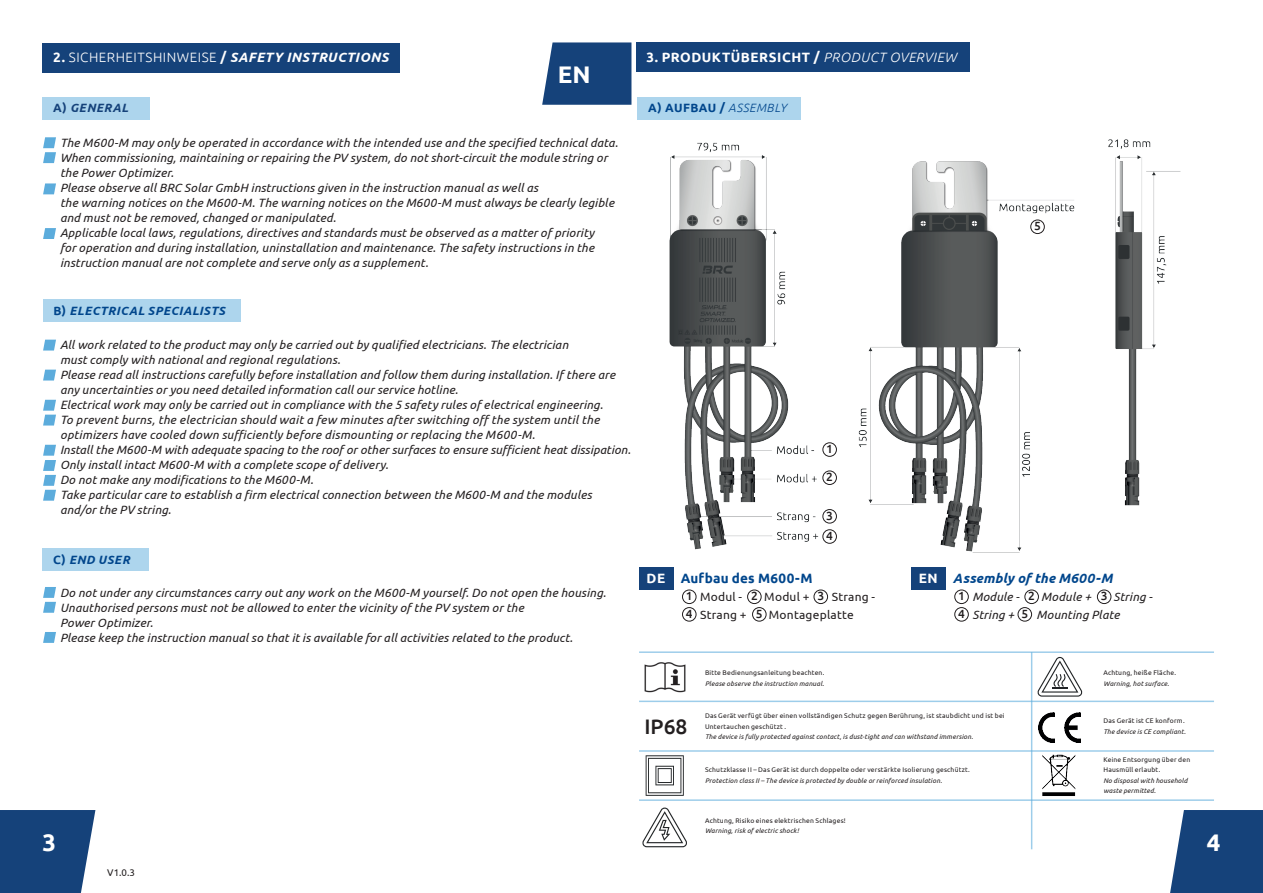
<style>
.page{position:relative;width:1263px;height:893px;background:#fff}
.page>*{position:absolute;margin:0;border:0;box-sizing:border-box;transform-origin:0 0}
.t1{font:700 24px "Ubuntu";color:#fff}
.t2{font:500 21px "Ubuntu";color:#231f20}
.t3{font:300 13.5px "Ubuntu";letter-spacing:.04em;color:#fff}
.t4{font:700 13.5px "Ubuntu";letter-spacing:.035em;color:#fff}
.t5{font:italic 700 13.5px "Ubuntu";letter-spacing:.015em;color:#01468c}
.t6{font:700 13.5px "Ubuntu";letter-spacing:.015em;color:#01468c}
.t7{font:italic 12px/15px "Ubuntu";letter-spacing:.015em;color:#231f20}
.t8{font:12px "Ubuntu";letter-spacing:.02em;color:#231f20}
.t9{font:italic 700 12px "Ubuntu";letter-spacing:.04em;color:#01468c}
.t10{font:700 12px "Ubuntu";letter-spacing:.035em;color:#01468c}
.t11{font:italic 700 12px "Ubuntu";letter-spacing:.05em;color:#15427a}
.t12{font:500 11.85px/20.2px "Ubuntu";color:#231f20}
.t13{font:9.75px "Ubuntu";color:#231f20}
.t14{font:6.75px/10.5px "Ubuntu";letter-spacing:.025em;color:#231f20}
.t15{font:italic 6.75px/10.5px "Ubuntu";letter-spacing:.025em;color:#231f20}
.s1{font-weight:700}
.s2{font-weight:700;font-style:italic}
.s3{font-style:normal}
.s4{font-weight:300;font-style:italic}
</style>
<div class="page">
<svg style="left:0;top:810px;width:95px;height:83px;background:#254f83"></svg>
<svg style="left:1170px;top:810px;width:93px;height:83px;background:#265084"></svg>
<div style="left:43px;top:43px;width:356px;height:30px;background:#15427a"></div>
<div style="left:43px;top:97px;width:107px;height:23px;background:#add5ed"></div>
<svg style="left:542px;top:42px;width:89px;height:63px;background:#254f83"></svg>
<svg style="left:43px;top:137px;width:13px;height:26px"></svg>
<svg style="left:43px;top:183px;width:13px;height:11px"></svg>
<svg style="left:43px;top:228px;width:13px;height:11px"></svg>
<div style="left:43px;top:300px;width:198px;height:22px;background:#add5ed"></div>
<svg style="left:43px;top:340px;width:13px;height:11px"></svg>
<svg style="left:43px;top:370px;width:13px;height:10px"></svg>
<svg style="left:43px;top:400px;width:13px;height:25px"></svg>
<svg style="left:43px;top:445px;width:13px;height:56px"></svg>
<div style="left:42px;top:549px;width:107px;height:22px;background:#add5ed"></div>
<svg style="left:43px;top:587px;width:13px;height:26px"></svg>
<svg style="left:43px;top:632px;width:13px;height:11px"></svg>
<div style="left:636px;top:42px;width:333px;height:30px;background:#15427a"></div>
<div style="left:637px;top:97px;width:164px;height:22px;background:#add5ed"></div>
<div style="left:682px;top:590px;width:14px;height:14px;border:1px solid #231f20;border-radius:50%"></div>
<div style="left:747px;top:590px;width:14px;height:14px;border:1px solid #231f20;border-radius:50%"></div>
<div style="left:814px;top:590px;width:14px;height:14px;border:1px solid #231f20;border-radius:50%"></div>
<div style="left:682px;top:607px;width:14px;height:14px;border:1px solid #231f20;border-radius:50%"></div>
<div style="left:752px;top:607px;width:14px;height:14px;border:1px solid #231f20;border-radius:50%"></div>
<div style="left:639px;top:568px;width:34px;height:22px;background:#15427a"></div>
<div style="left:954px;top:590px;width:15px;height:14px;border:1px solid #231f20;border-radius:50%"></div>
<div style="left:1024px;top:590px;width:15px;height:14px;border:1px solid #231f20;border-radius:50%"></div>
<div style="left:1097px;top:590px;width:14px;height:14px;border:1px solid #231f20;border-radius:50%"></div>
<div style="left:954px;top:607px;width:15px;height:14px;border:1px solid #231f20;border-radius:50%"></div>
<div style="left:1018px;top:607px;width:14px;height:14px;border:1px solid #231f20;border-radius:50%"></div>
<div style="left:911px;top:568px;width:34px;height:22px;background:#15427a"></div>
<img style="left:644px;top:662px;width:42px;height:31px">
<svg style="left:646px;top:755px;width:38px;height:41px"></svg>
<svg style="left:642px;top:807px;width:45px;height:40px"></svg>
<svg style="left:1037px;top:657px;width:45px;height:40px"></svg>
<img style="left:1038px;top:712px;width:42px;height:31px">
<img style="left:1042px;top:754px;width:34px;height:42px">
<hr style="left:639px;top:651px;width:575px;height:2px;background:#5cacdc">
<hr style="left:639px;top:701px;width:575px;height:1px;background:#5cacdc">
<hr style="left:639px;top:750px;width:575px;height:2px;background:#5cacdc">
<hr style="left:639px;top:799px;width:575px;height:2px;background:#5cacdc">
<hr style="left:1031px;top:652px;width:1px;height:197px;background:#5cacdc">
<img style="left:858px;top:139px;width:323px;height:414px">
<img style="left:669px;top:142px;width:165px;height:408px">
<div style="left:1030px;top:220px;width:14px;height:14px;border:1px solid #231f20;border-radius:50%"></div>
<div style="left:822px;top:442px;width:15px;height:15px;border:1px solid #231f20;border-radius:50%"></div>
<div style="left:822px;top:471px;width:15px;height:14px;border:1px solid #231f20;border-radius:50%"></div>
<div style="left:822px;top:509px;width:15px;height:14px;border:1px solid #231f20;border-radius:50%"></div>
<div style="left:822px;top:529px;width:15px;height:15px;border:1px solid #231f20;border-radius:50%"></div>
<p class="t3" style="left:53px;top:49px;width:337px"><span class="s1">2.</span> SICHERHEITSHINWEISE <span class="s1">/</span> <span class="s2">SAFETY INSTRUCTIONS</span></p>
<p class="t11" style="left:53px;top:101px;width:77px"><span class="s3">A)</span> GENERAL</p>
<h1 class="t1" style="left:558px;top:60px;width:34px">EN</h1>
<p class="t7" style="left:60px;top:134px;width:560px">The M600-M may only be operated in accordance with the intended use and the specified technical data.<br>When commissioning, maintaining or repairing the PV system, do not short-circuit the module string or the Power Optimizer.<br>Please observe all BRC Solar GmbH instructions given in the instruction manual as well as<br>the warning notices on the M600-M. The warning notices on the M600-M must always be clearly legible and must not be removed, changed or manipulated.<br>Applicable local laws, regulations, directives and standards must be observed as a matter of priority<br>for operation and during installation, uninstallation and maintenance. The safety instructions in the instruction manual are not complete and serve only as a supplement.</p>
<p class="t9" style="left:54px;top:303px;width:173px"><span class="s3">B)</span> ELECTRICAL SPECIALISTS</p>
<p class="t7" style="left:60px;top:337px;width:572px">All work related to the product may only be carried out by qualified electricians. The electrician<br>must comply with national and regional regulations.<br>Please read all instructions carefully before installation and follow them during installation. If there are any uncertainties or you need detailed information call our service hotline.<br>Electrical work may only be carried out in compliance with the 5 safety rules of electrical engineering.<br>To prevent burns, the electrician should wait a few minutes after switching off the system until the optimizers have cooled down sufficiently before dismounting or replacing the M600-M.<br>Install the M600-M with adequate spacing to the roof or other surfaces to ensure sufficient heat dissipation.<br>Only install intact M600-M with a complete scope of delivery.<br>Do not make any modifications to the M600-M.<br>Take particular care to establish a firm electrical connection between the M600-M and the modules and/or the PV string.</p>
<p class="t9" style="left:53px;top:552px;width:78px"><span class="s3">C)</span> END USER</p>
<p class="t7" style="left:60px;top:585px;width:548px">Do not under any circumstances carry out any work on the M600-M yourself. Do not open the housing.<br>Unauthorised persons must not be allowed to enter the vicinity of the PV system or the<br>Power Optimizer.<br>Please keep the instruction manual so that it is available for all activities related to the product.</p>
<p class="t4" style="left:646px;top:49px;width:311px">3. PRODUKTÜBERSICHT / <span class="s4">PRODUCT OVERVIEW</span></p>
<p class="t10" style="left:648px;top:100px;width:140px">A) AUFBAU / <span class="s4">ASSEMBLY</span></p>
<p class="t12" style="left:1034px;top:216px;width:8px">5</p>
<p class="t12" style="left:826px;top:438px;width:8px">1</p>
<p class="t12" style="left:826px;top:467px;width:8px">2</p>
<p class="t12" style="left:826px;top:505px;width:8px">3<br>4</p>
<p class="t6" style="left:681px;top:570px;width:133px">Aufbau des M600-M</p>
<p class="t8" style="left:700px;top:589px;width:44px">Modul -</p>
<p class="t8" style="left:764px;top:589px;width:47px">Modul +</p>
<p class="t8" style="left:832px;top:589px;width:45px">Strang -</p>
<p class="t8" style="left:700px;top:607px;width:48px">Strang +</p>
<p class="t8" style="left:769px;top:607px;width:86px">Montageplatte</p>
<p class="t4" style="left:647px;top:570px;width:20px">DE</p>
<p class="t5" style="left:953px;top:570px;width:161px">Assembly of the M600-M</p>
<p class="t7" style="left:972px;top:589px;width:48px">Module -</p>
<p class="t7" style="left:1041px;top:589px;width:51px">Module +</p>
<p class="t7" style="left:1113px;top:589px;width:40px">String -</p>
<p class="t7" style="left:972px;top:607px;width:43px">String +</p>
<p class="t7" style="left:1036px;top:607px;width:85px">Mounting Plate</p>
<p class="t4" style="left:919px;top:570px;width:20px">EN</p>
<p class="t12" style="left:686px;top:586px;width:8px">1</p>
<p class="t12" style="left:751px;top:586px;width:8px">2</p>
<p class="t12" style="left:817px;top:586px;width:8px">3</p>
<p class="t12" style="left:686px;top:603px;width:8px">4</p>
<p class="t12" style="left:756px;top:603px;width:8px">5</p>
<p class="t12" style="left:958px;top:586px;width:8px">1</p>
<p class="t12" style="left:1028px;top:586px;width:8px">2</p>
<p class="t12" style="left:1101px;top:586px;width:8px">3</p>
<p class="t12" style="left:958px;top:603px;width:8px">4</p>
<p class="t12" style="left:1021px;top:603px;width:8px">5</p>
<p class="t14" style="left:705px;top:667px;width:121px">Bitte Bedienungsanleitung beachten.</p>
<p class="t15" style="left:705px;top:678px;width:121px">Please observe the instruction manual.</p>
<p class="t14" style="left:705px;top:710px;width:301px">Das Gerät verfügt über einen vollständigen Schutz gegen Berührung, ist staubdicht und ist bei<br>Untertauchen geschützt .</p>
<p class="t15" style="left:705px;top:731px;width:270px">The device is fully protected against contact, is dust-tight and can withstand immersion.</p>
<p class="t14" style="left:705px;top:764px;width:266px">Schutzklasse II – Das Gerät ist durch doppelte oder verstärkte Isolierung geschützt.</p>
<p class="t15" style="left:705px;top:775px;width:238px">Protection class II – The device is protected by double or reinforced insulation.</p>
<p class="t14" style="left:705px;top:815px;width:142px">Achtung, Risiko eines elektrischen Schlages!</p>
<p class="t15" style="left:705px;top:825px;width:95px">Warning, risk of electric shock!</p>
<p class="t14" style="left:1103px;top:667px;width:74px">Achtung, heiße Fläche.</p>
<p class="t15" style="left:1103px;top:678px;width:67px">Warning, hot surface.</p>
<p class="t14" style="left:1103px;top:715px;width:83px">Das Gerät ist CE konform.</p>
<p class="t15" style="left:1103px;top:726px;width:84px">The device is CE compliant.</p>
<p class="t14" style="left:1103px;top:754px;width:88px">Keine Entsorgung über den<br>Hausmüll erlaubt.</p>
<p class="t15" style="left:1103px;top:775px;width:86px">No disposal with household waste permitted.</p>
<h2 class="t2" style="left:644px;top:713px;width:45px">IP68</h2>
<h1 class="t1" style="left:43px;top:828px;width:15px">3</h1>
<h1 class="t1" style="left:1207px;top:828px;width:15px">4</h1>
<p class="t13" style="left:107px;top:866px;width:29px">V1.0.3</p>
</div>
